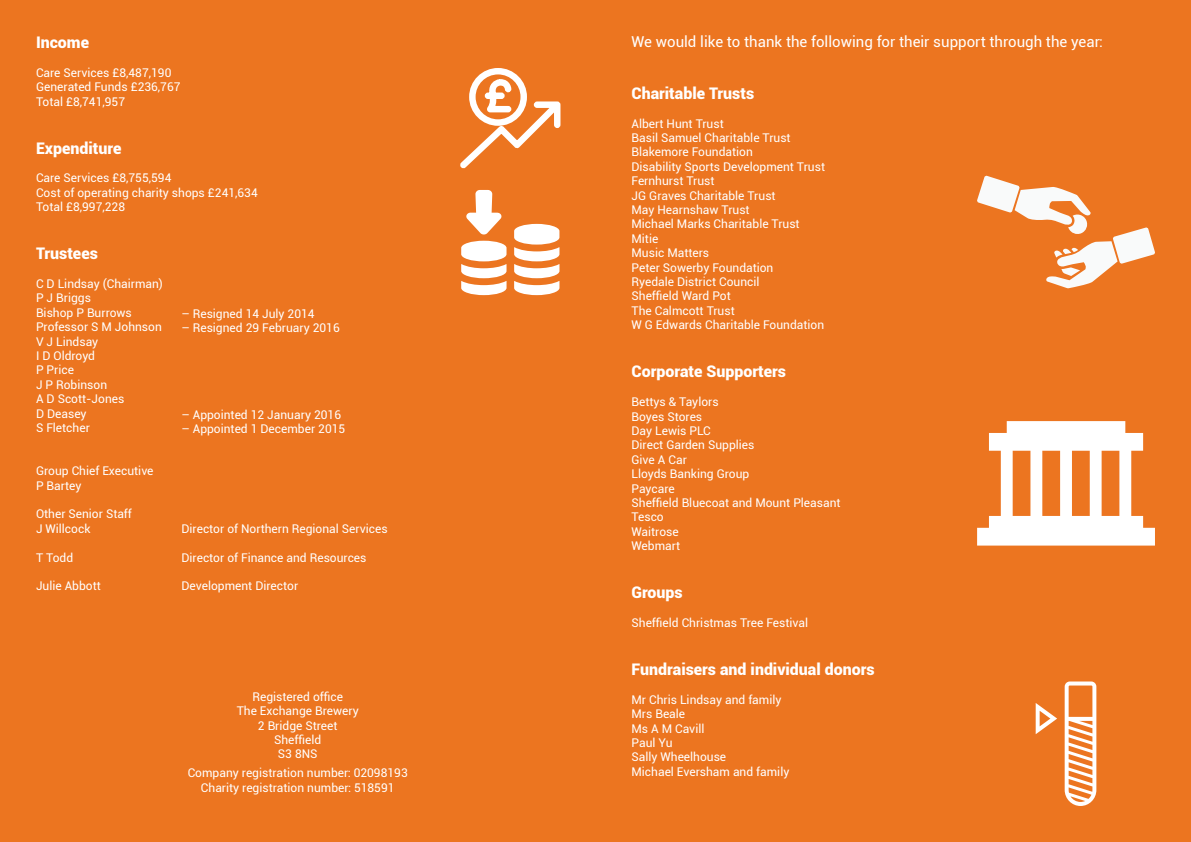
<style>
.page{position:relative;width:1191px;height:842px;background:#ec7520}
.page>*{position:absolute;margin:0;border:0;box-sizing:border-box;transform-origin:0 0}
.t1{font:900 16px "Roboto";color:#fff}
.t2{font:15px "Roboto";color:#fff}
.t3{font:12px/14.4px "Roboto";color:#fff}
</style>
<div class="page">
<svg style="left:977px;top:175px;width:178px;height:113px"></svg>
<svg style="left:977px;top:421px;width:178px;height:125px"></svg>
<svg style="left:1064px;top:681px;width:32px;height:125px"></svg>
<svg style="left:1035px;top:703px;width:22px;height:31px"></svg>
<svg style="left:460px;top:68px;width:101px;height:101px"></svg>
<svg style="left:461px;top:190px;width:98px;height:105px"></svg>
<h1 class="t1" style="left:36px;top:31px;width:55px">Income</h1>
<p class="t3" style="left:36px;top:65px;width:146px">Care Services £8,487,190<br>Generated Funds £236,767<br>Total £8,741,957</p>
<h1 class="t1" style="left:36px;top:137px;width:87px">Expenditure</h1>
<p class="t3" style="left:36px;top:170px;width:223px">Care Services £8,755,594<br>Cost of operating charity shops £241,634<br>Total £8,997,228</p>
<h1 class="t1" style="left:36px;top:242px;width:63px">Trustees</h1>
<p class="t3" style="left:36px;top:276px;width:128px">C D Lindsay (Chairman)<br>P J Briggs<br>Bishop P Burrows<br>Professor S M Johnson<br>V J Lindsay<br>I D Oldroyd<br>P Price<br>J P Robinson<br>A D Scott-Jones<br>D Deasey<br>S Fletcher</p>
<p class="t3" style="left:36px;top:463px;width:119px">Group Chief Executive<br>P Bartey</p>
<p class="t3" style="left:36px;top:506px;width:97px">Other Senior Staff<br>J Willcock</p>
<p class="t3" style="left:36px;top:550px;width:39px">T Todd</p>
<p class="t3" style="left:36px;top:578px;width:66px">Julie Abbott</p>
<p class="t3" style="left:181px;top:306px;width:135px">– Resigned 14 July 2014</p>
<p class="t3" style="left:181px;top:320px;width:160px">– Resigned 29 February 2016</p>
<p class="t3" style="left:181px;top:407px;width:161px">– Appointed 12 January 2016</p>
<p class="t3" style="left:181px;top:421px;width:165px">– Appointed 1 December 2015</p>
<p class="t3" style="left:181px;top:521px;width:208px">Director of Northern Regional Services</p>
<p class="t3" style="left:181px;top:550px;width:187px">Director of Finance and Resources</p>
<p class="t3" style="left:181px;top:578px;width:118px">Development Director</p>
<p class="t3" style="left:237px;top:689px;width:124px;text-align:center">Registered office<br>The Exchange Brewery<br>2 Bridge Street<br>Sheffield<br>S3 8NS</p>
<p class="t2" style="left:631px;top:31px;width:473px">We would like to thank the following for their support through the year:</p>
<h1 class="t1" style="left:631px;top:82px;width:124px">Charitable Trusts</h1>
<p class="t3" style="left:631px;top:116px;width:195px">Albert Hunt Trust<br>Basil Samuel Charitable Trust<br>Blakemore Foundation<br>Disability Sports Development Trust<br>Fernhurst Trust<br>JG Graves Charitable Trust<br>May Hearnshaw Trust<br>Michael Marks Charitable Trust<br>Mitie<br>Music Matters<br>Peter Sowerby Foundation<br>Ryedale District Council<br>Sheffield Ward Pot<br>The Calmcott Trust<br>W G Edwards Charitable Foundation</p>
<h1 class="t1" style="left:631px;top:360px;width:156px">Corporate Supporters</h1>
<p class="t3" style="left:631px;top:394px;width:211px">Bettys &amp; Taylors<br>Boyes Stores<br>Day Lewis PLC<br>Direct Garden Supplies<br>Give A Car<br>Lloyds Banking Group<br>Paycare<br>Sheffield Bluecoat and Mount Pleasant<br>Tesco<br>Waitrose<br>Webmart</p>
<h1 class="t1" style="left:631px;top:581px;width:53px">Groups</h1>
<p class="t3" style="left:631px;top:615px;width:178px">Sheffield Christmas Tree Festival</p>
<h1 class="t1" style="left:631px;top:658px;width:245px">Fundraisers and individual donors</h1>
<p class="t3" style="left:631px;top:692px;width:151px">Mr Chris Lindsay and family<br>Mrs Beale<br>Ms A M Cavill<br>Paul Yu<br>Sally Wheelhouse</p>
<p class="t3" style="left:188px;top:765px;width:221px">Company registration number: 02098193</p>
<p class="t3" style="left:631px;top:764px;width:159px">Michael Eversham and family</p>
<p class="t3" style="left:201px;top:780px;width:195px">Charity registration number: 518591</p>
</div>
